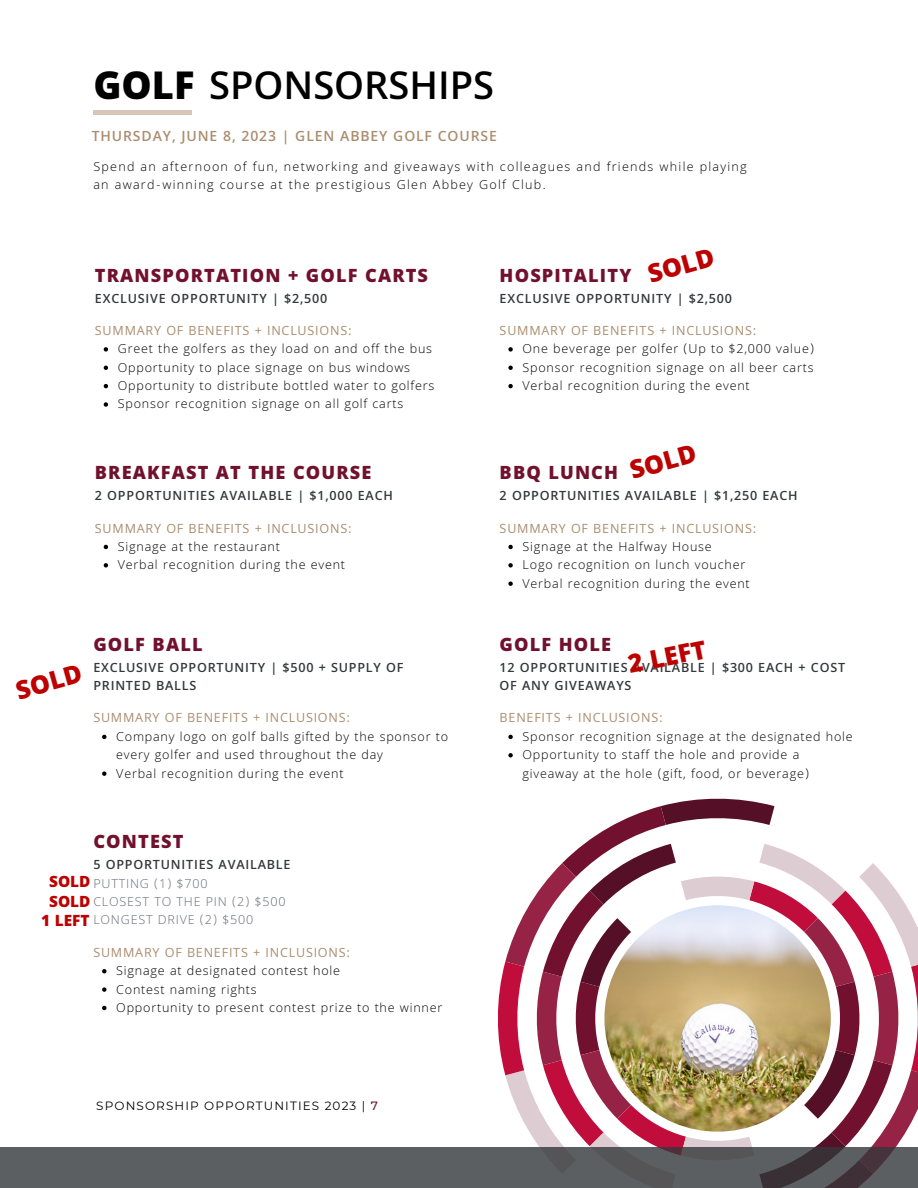
<style>
.page{position:relative;width:918px;height:1188px;background:#fff}
.page>*{position:absolute;margin:0;border:0;box-sizing:border-box;transform-origin:0 0}
.t1{font:600 40.95px "Khula";color:#000}
.t2{font:800 27px "Khula";color:#bd0000}
.t3{font:800 19.5px "Khula";letter-spacing:.06em;color:#72112f}
.t4{font:800 16.5px/19.2px "Khula";color:#bd0000;text-align:center}
.t5{font:600 15px "Khula";letter-spacing:.06em;color:#aa8d6e}
.t6{font:300 13.5px/18.5px "Khula";letter-spacing:.06em;color:#000}
.t7{font:600 13.5px/18.3px "Khula";letter-spacing:.06em;color:#33383a}
.t8{font:13.5px "Khula";letter-spacing:.06em;color:#aa8d6e}
.t9{font:300 13.5px/18px "Khula";letter-spacing:.095em;color:#000}
.t10{font:300 13.5px/18.3px "Khula";letter-spacing:.06em;color:#676b72}
.t11{font:12px "Montserrat";letter-spacing:.095em;color:#000}
.s1{font-weight:800}
.s2{font-weight:500;color:#72112f}
</style>
<div class="page">
<svg style="left:495px;top:798px;width:423px;height:350px"></svg>
<img style="left:604px;top:905px;width:227px;height:227px;border-radius:50%">
<svg style="left:0;top:1148px;width:918px;height:40px;fill:#5b5f61"></svg>
<svg style="left:508px;top:347px;width:5px;height:5px"></svg>
<svg style="left:508px;top:366px;width:5px;height:4px"></svg>
<svg style="left:508px;top:384px;width:5px;height:4px"></svg>
<div style="left:93px;top:110px;width:99px;height:5px;background:#d5c6b7"></div>
<svg style="left:104px;top:347px;width:4px;height:5px"></svg>
<svg style="left:104px;top:366px;width:4px;height:4px"></svg>
<svg style="left:104px;top:384px;width:4px;height:4px"></svg>
<svg style="left:104px;top:402px;width:4px;height:5px"></svg>
<svg style="left:508px;top:545px;width:5px;height:4px"></svg>
<svg style="left:508px;top:563px;width:5px;height:5px"></svg>
<svg style="left:508px;top:582px;width:5px;height:4px"></svg>
<svg style="left:104px;top:545px;width:4px;height:4px"></svg>
<svg style="left:104px;top:563px;width:4px;height:5px"></svg>
<svg style="left:102px;top:969px;width:4px;height:4px"></svg>
<svg style="left:102px;top:987px;width:4px;height:5px"></svg>
<svg style="left:102px;top:1006px;width:4px;height:4px"></svg>
<svg style="left:508px;top:735px;width:5px;height:4px"></svg>
<svg style="left:508px;top:753px;width:5px;height:4px"></svg>
<svg style="left:102px;top:735px;width:4px;height:4px"></svg>
<svg style="left:102px;top:771px;width:4px;height:5px"></svg>
<h1 class="t1" style="left:93px;top:60px;width:402px"><span class="s1">GOLF</span> SPONSORSHIPS</h1>
<p class="t5" style="left:92px;top:127px;width:407px">THURSDAY, JUNE 8, 2023 | GLEN ABBEY GOLF COURSE</p>
<p class="t9" style="left:93px;top:158px;width:655px">Spend an afternoon of fun, networking and giveaways with colleagues and friends while playing an award-winning course at the prestigious Glen Abbey Golf Club.</p>
<h3 class="t3" style="left:95px;top:263px;width:335px">TRANSPORTATION + GOLF CARTS</h3>
<p class="t7" style="left:95px;top:289px;width:234px">EXCLUSIVE OPPORTUNITY | $2,500</p>
<p class="t8" style="left:95px;top:322px;width:258px">SUMMARY OF BENEFITS + INCLUSIONS:</p>
<p class="t6" style="left:118px;top:339px;width:318px">Greet the golfers as they load on and off the bus Opportunity to place signage on bus windows Opportunity to distribute bottled water to golfers Sponsor recognition signage on all golf carts</p>
<h3 class="t3" style="left:95px;top:461px;width:278px">BREAKFAST AT THE COURSE</h3>
<p class="t7" style="left:95px;top:486px;width:299px">2 OPPORTUNITIES AVAILABLE | $1,000 EACH</p>
<p class="t8" style="left:95px;top:520px;width:258px">SUMMARY OF BENEFITS + INCLUSIONS:</p>
<p class="t6" style="left:118px;top:537px;width:229px">Signage at the restaurant<br>Verbal recognition during the event</p>
<h2 class="t2" style="left:12px;top:676px;width:69px;rotate:-16deg">SOLD</h2>
<h3 class="t3" style="left:93px;top:633px;width:111px">GOLF BALL</h3>
<p class="t7" style="left:93px;top:658px;width:312px">EXCLUSIVE OPPORTUNITY | $500 + SUPPLY OF<br>PRINTED BALLS</p>
<p class="t8" style="left:93px;top:710px;width:258px">SUMMARY OF BENEFITS + INCLUSIONS:</p>
<p class="t6" style="left:116px;top:727px;width:333px">Company logo on golf balls gifted by the sponsor to every golfer and used throughout the day<br>Verbal recognition during the event</p>
<h3 class="t3" style="left:93px;top:830px;width:92px">CONTEST</h3>
<p class="t7" style="left:93px;top:856px;width:199px">5 OPPORTUNITIES AVAILABLE</p>
<p class="t10" style="left:93px;top:874px;width:194px">PUTTING (1) $700<br>CLOSEST TO THE PIN (2) $500<br>LONGEST DRIVE (2) $500</p>
<p class="t8" style="left:93px;top:944px;width:258px">SUMMARY OF BENEFITS + INCLUSIONS:</p>
<p class="t4" style="left:41px;top:872px;width:51px">SOLD<br>SOLD<br>1 LEFT</p>
<p class="t6" style="left:116px;top:961px;width:328px">Signage at designated contest hole<br>Contest naming rights<br>Opportunity to present contest prize to the winner</p>
<p class="t11" style="left:96px;top:1099px;width:283px">SPONSORSHIP OPPORTUNITIES 2023 | <span class="s2">7</span></p>
<h2 class="t2" style="left:644px;top:259px;width:69px;rotate:-16deg">SOLD</h2>
<h3 class="t3" style="left:500px;top:263px;width:133px">HOSPITALITY</h3>
<p class="t7" style="left:500px;top:289px;width:234px">EXCLUSIVE OPPORTUNITY | $2,500</p>
<p class="t8" style="left:500px;top:322px;width:258px">SUMMARY OF BENEFITS + INCLUSIONS:</p>
<p class="t6" style="left:523px;top:339px;width:293px;text-align:justify">One beverage per golfer (Up to $2,000 value)<br>Sponsor recognition signage on all beer carts Verbal recognition during the event</p>
<h2 class="t2" style="left:626px;top:455px;width:69px;rotate:-16deg">SOLD</h2>
<h3 class="t3" style="left:500px;top:461px;width:120px">BBQ LUNCH</h3>
<p class="t7" style="left:500px;top:486px;width:299px">2 OPPORTUNITIES AVAILABLE | $1,250 EACH</p>
<p class="t8" style="left:500px;top:520px;width:258px">SUMMARY OF BENEFITS + INCLUSIONS:</p>
<p class="t6" style="left:523px;top:537px;width:229px">Signage at the Halfway House<br>Logo recognition on lunch voucher<br>Verbal recognition during the event</p>
<h3 class="t3" style="left:500px;top:633px;width:113px">GOLF HOLE</h3>
<p class="t7" style="left:500px;top:658px;width:347px">12 OPPORTUNITIES AVAILABLE | $300 EACH + COST<br>OF ANY GIVEAWAYS</p>
<p class="t8" style="left:500px;top:710px;width:164px">BENEFITS + INCLUSIONS:</p>
<h2 class="t2" style="left:625px;top:648px;width:80px;rotate:-11deg">2 LEFT</h2>
<p class="t6" style="left:523px;top:727px;width:332px">Sponsor recognition signage at the designated hole<br>Opportunity to staff the hole and provide a giveaway at the hole (gift, food, or beverage)</p>
</div>
